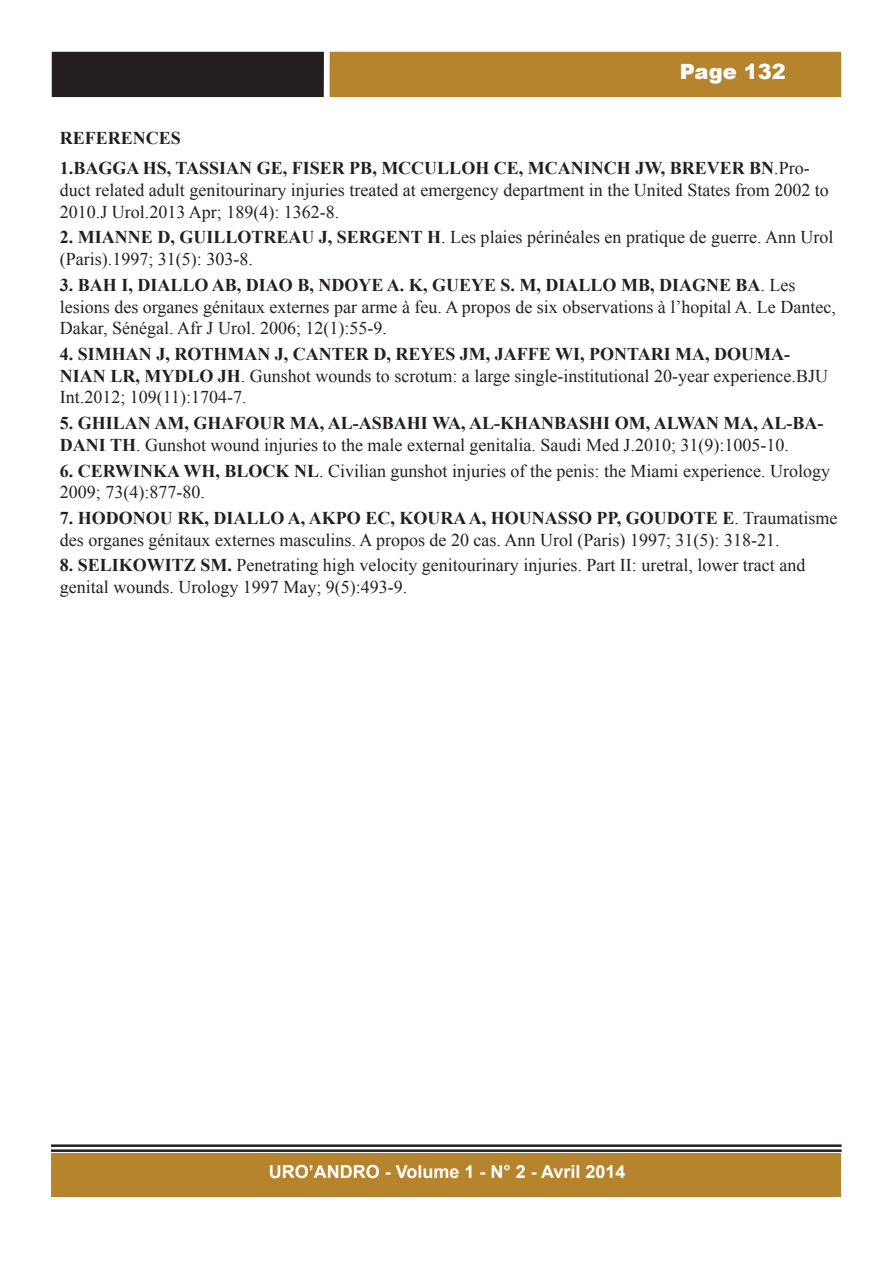
<style>
.page{position:relative;width:893px;height:1263px;background:#fff}
.page>*{position:absolute;margin:0;border:0;box-sizing:border-box;transform-origin:0 0}
.t1{font:900 21px "Arial";color:#fff}
.t2{font:18px/21.6px "Times New Roman";color:#231f20}
.t3{font:700 18px "Arial";color:#fff}
.t4{font:700 18px "Times New Roman";color:#231f20}
.s1{font-weight:700}
</style>
<div class="page">
<div style="left:52px;top:52px;width:272px;height:45px;background:#231f20"></div>
<div style="left:329px;top:52px;width:512px;height:45px;background:#b5842d"></div>
<div style="left:52px;top:1153px;width:789px;height:43px;background:#b5842d"></div>
<hr style="left:51px;top:1144px;width:791px;height:3px;background:#231f20">
<hr style="left:51px;top:1149px;width:791px;height:3px;background:#231f20">
<p class="t1" style="left:680px;top:56px;width:108px">Page 132</p>
<p class="t4" style="left:60px;top:126px;width:123px">REFERENCES</p>
<p class="t2" style="left:60px;top:157px;width:770px"><span class="s1">1.BAGGA HS, TASSIAN GE, FISER PB, MCCULLOH CE, MCANINCH JW, BREVER BN</span>.Pro&shy;duct related adult genitourinary injuries treated at emergency department in the United States from 2002 to<br>2010.J Urol.2013 Apr; 189(4): 1362-8.</p>
<p class="t2" style="left:60px;top:226px;width:775px"><span class="s1">2. MIANNE D, GUILLOTREAU J, SERGENT H</span>. Les plaies périnéales en pratique de guerre. Ann Urol (Paris).1997; 31(5): 303-8.</p>
<p class="t2" style="left:60px;top:274px;width:777px"><span class="s1">3. BAH I, DIALLO AB, DIAO B, NDOYE A. K, GUEYE S. M, DIALLO MB, DIAGNE BA</span>. Les lesions des organes génitaux externes par arme à feu. A propos de six observations à l’hopital A. Le Dantec,<br>Dakar, Sénégal. Afr J Urol. 2006; 12(1):55-9.</p>
<p class="t2" style="left:60px;top:343px;width:770px"><span class="s1">4. SIMHAN J, ROTHMAN J, CANTER D, REYES JM, JAFFE WI, PONTARI MA, DOUMA-<br>NIAN LR, MYDLO JH</span>. Gunshot wounds to scrotum: a large single-institutional 20-year experience.BJU<br>Int.2012; 109(11):1704-7.</p>
<p class="t2" style="left:60px;top:412px;width:765px"><span class="s1">5. GHILAN AM, GHAFOUR MA, AL-ASBAHI WA, AL-KHANBASHI OM, ALWAN MA, AL-BA-<br>DANI TH</span>. Gunshot wound injuries to the male external genitalia. Saudi Med J.2010; 31(9):1005-10.</p>
<p class="t2" style="left:60px;top:459px;width:772px"><span class="s1">6. CERWINKA WH, BLOCK NL</span>. Civilian gunshot injuries of the penis: the Miami experience. Urology<br>2009; 73(4):877-80.</p>
<p class="t2" style="left:60px;top:507px;width:779px"><span class="s1">7. HODONOU RK, DIALLO A, AKPO EC, KOURA A, HOUNASSO PP, GOUDOTE E</span>. Traumatisme des organes génitaux externes masculins. A propos de 20 cas. Ann Urol (Paris) 1997; 31(5): 318-21.</p>
<p class="t2" style="left:60px;top:554px;width:747px"><span class="s1">8. SELIKOWITZ SM.</span> Penetrating high velocity genitourinary injuries. Part II: uretral, lower tract and genital wounds. Urology 1997 May; 9(5):493-9.</p>
<p class="t3" style="left:269px;top:1160px;width:358px">URO’ANDRO - Volume 1 - N° 2 - Avril 2014</p>
</div>
